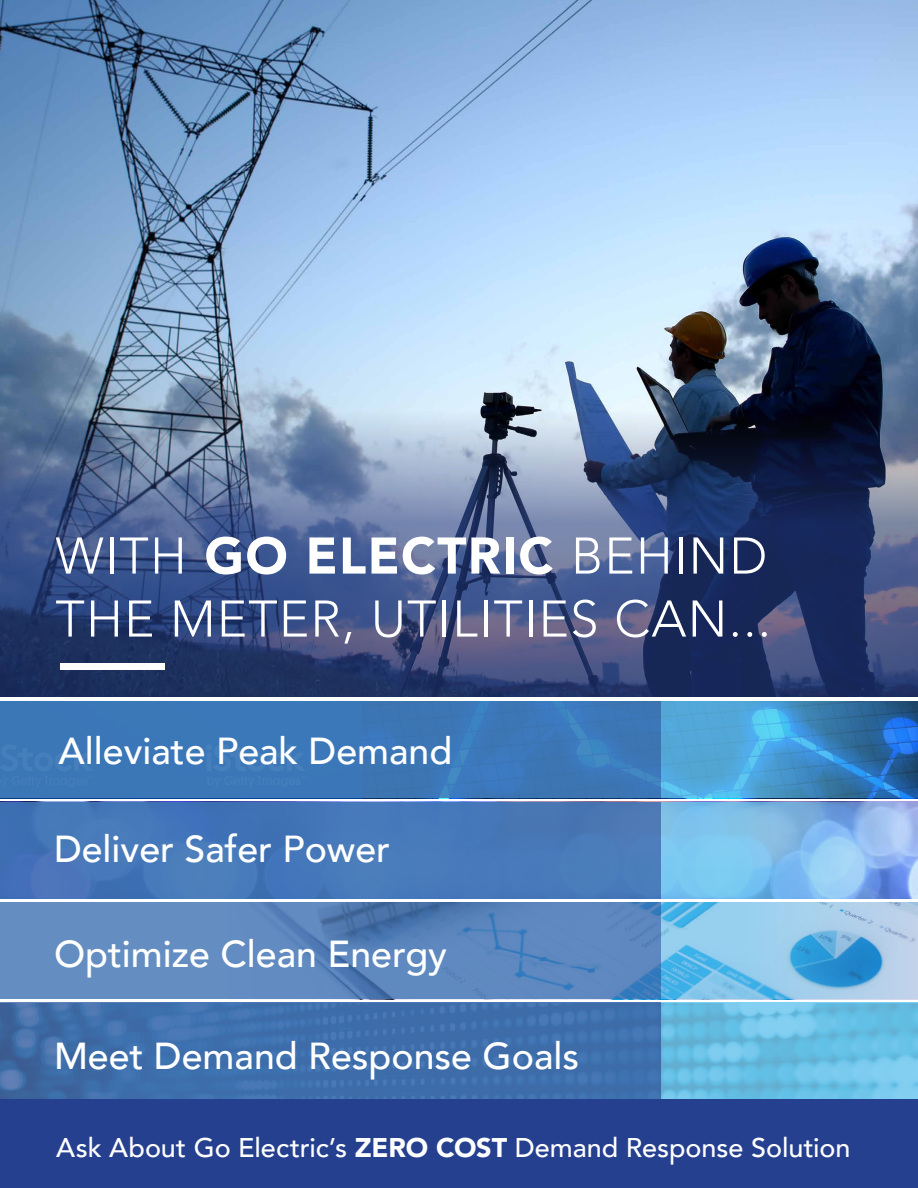
<style>
.page{position:relative;width:918px;height:1188px;background:#fff}
.page>*{position:absolute;margin:0;border:0;box-sizing:border-box;transform-origin:0 0}
.t1{font:300 51px/63px "Avenir";letter-spacing:.025em;color:#fff}
.t2{font:500 37.5px "Avenir";color:#fff}
.t3{font:500 27px "Avenir";color:#fff}
.s1{font-weight:900}
</style>
<div class="page">
<img style="left:0;top:0;width:918px;height:194px">
<div style="left:0;top:1100px;width:918px;height:88px;background:#25408f"></div>
<img style="left:0;top:194px;width:918px;height:503px">
<div style="left:60px;top:664px;width:105px;height:6px;background:#fff"></div>
<svg style="left:0;top:798px;width:918px;height:202px"></svg>
<svg style="left:662px;top:701px;width:256px;height:96px;background:#4090c8"></svg>
<svg style="left:662px;top:802px;width:256px;height:97px;background:#83bdec"></svg>
<svg style="left:662px;top:903px;width:256px;height:96px;background:#84c1e6"></svg>
<svg style="left:662px;top:1002px;width:256px;height:97px;background:#6bc0e4"></svg>
<div style="left:0;top:802px;width:662px;height:97px;background:#4778bb"></div>
<div style="left:0;top:701px;width:662px;height:97px;background:#3b77b8"></div>
<svg style="left:0;top:903px;width:662px;height:96px;background:#5d87be"></svg>
<svg style="left:0;top:1002px;width:662px;height:97px;background:#3f6fab"></svg>
<h1 class="t1" style="left:56px;top:525px;width:717px">WITH <span class="s1">GO ELECTRIC</span> BEHIND<br>THE METER, UTILITIES CAN...</h1>
<p class="t2" style="left:58px;top:719px;width:395px">Alleviate Peak Demand</p>
<p class="t2" style="left:54px;top:817px;width:338px">Deliver Safer Power</p>
<p class="t2" style="left:54px;top:921px;width:395px">Optimize Clean Energy</p>
<p class="t2" style="left:54px;top:1024px;width:527px">Meet Demand Response Goals</p>
<p class="t3" style="left:56px;top:1124px;width:796px">Ask About Go Electric’s <span class="s1">ZERO COST</span> Demand Response Solution</p>
</div>
